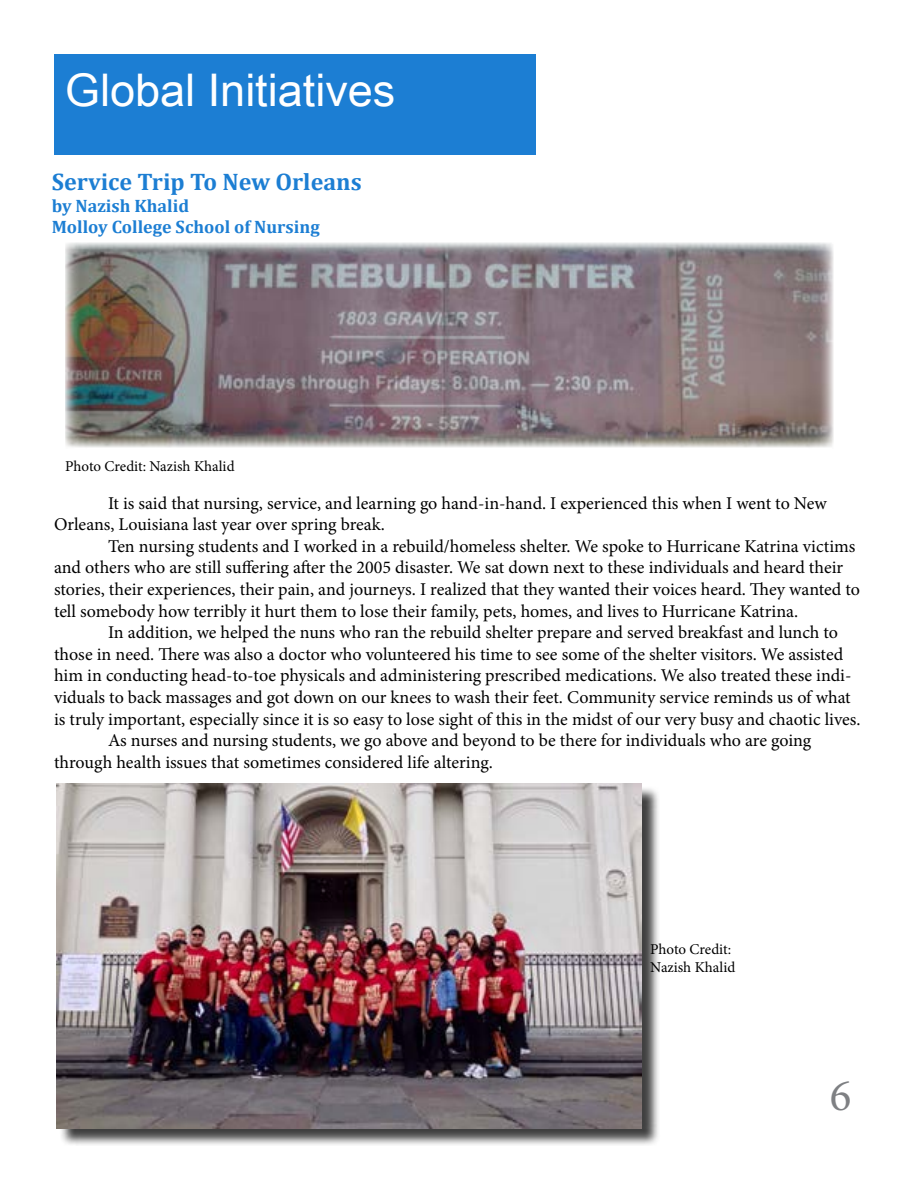
<style>
.page{position:relative;width:918px;height:1188px;background:#fff}
.page>*{position:absolute;margin:0;border:0;box-sizing:border-box;transform-origin:0 0}
.t1{font:45px "Arial Unicode MS";color:#fff}
.t2{font:45px "Minion Pro";color:#7e8083}
.t3{font:700 24px "Cambria";color:#1c7ed3}
.t4{font:18px/21.6px "Minion Pro";color:#000}
.t5{font:700 18px/21.6px "Cambria";color:#1c7ed3}
.t6{font:15px/18px "Minion Pro";letter-spacing:-.005em;color:#000}
</style>
<div class="page">
<img style="left:65px;top:243px;width:768px;height:205px">
<div style="left:59px;top:786px;width:602px;height:360px;background:#000;opacity:.75"></div>
<img style="left:56px;top:784px;width:585px;height:344px">
<div style="left:54px;top:54px;width:482px;height:101px;background:#1c7ed3"></div>
<h1 class="t1" style="left:65px;top:58px;width:332px">Global Initiatives</h1>
<h2 class="t3" style="left:52px;top:165px;width:312px">Service Trip To New Orleans</h2>
<p class="t5" style="left:52px;top:194px;width:269px">by Nazish Khalid<br>Molloy College School of Nursing</p>
<p class="t6" style="left:65px;top:458px;width:171px">Photo Credit: Nazish Khalid</p>
<p class="t4" style="left:54px;top:492px;width:774px;text-indent:54px">It is said that nursing, service, and learning go hand-in-hand. I experienced this when I went to New<br>Orleans, Louisiana last year over spring break.</p>
<p class="t4" style="left:54px;top:535px;width:808px;text-indent:54px">Ten nursing students and I worked in a rebuild/homeless shelter. We spoke to Hurricane Katrina victims and others who are still suffering after the 2005 disaster. We sat down next to these individuals and heard their stories, their experiences, their pain, and journeys. I realized that they wanted their voices heard. They wanted to tell somebody how terribly it hurt them to lose their family, pets, homes, and lives to Hurricane Katrina.</p>
<p class="t4" style="left:108px;top:622px;width:732px">In addition, we helped the nuns who ran the rebuild shelter prepare and served breakfast and lunch to</p>
<p class="t4" style="left:54px;top:643px;width:791px">those in need. There was also a doctor who volunteered his time to see some of the shelter visitors. We assisted</p>
<p class="t4" style="left:54px;top:665px;width:799px">him in conducting head-to-toe physicals and administering prescribed medications. We also treated these indi-</p>
<p class="t4" style="left:54px;top:686px;width:798px">viduals to back massages and got down on our knees to wash their feet. Community service reminds us of what</p>
<p class="t4" style="left:54px;top:708px;width:808px">is truly important, especially since it is so easy to lose sight of this in the midst of our very busy and chaotic lives.</p>
<p class="t4" style="left:108px;top:730px;width:705px">As nurses and nursing students, we go above and beyond to be there for individuals who are going</p>
<p class="t4" style="left:54px;top:751px;width:440px">through health issues that sometimes considered life altering.</p>
<p class="t6" style="left:650px;top:940px;width:87px">Photo Credit:<br>Nazish Khalid</p>
<h1 class="t2" style="left:830px;top:1066px;width:23px">6</h1>
</div>
